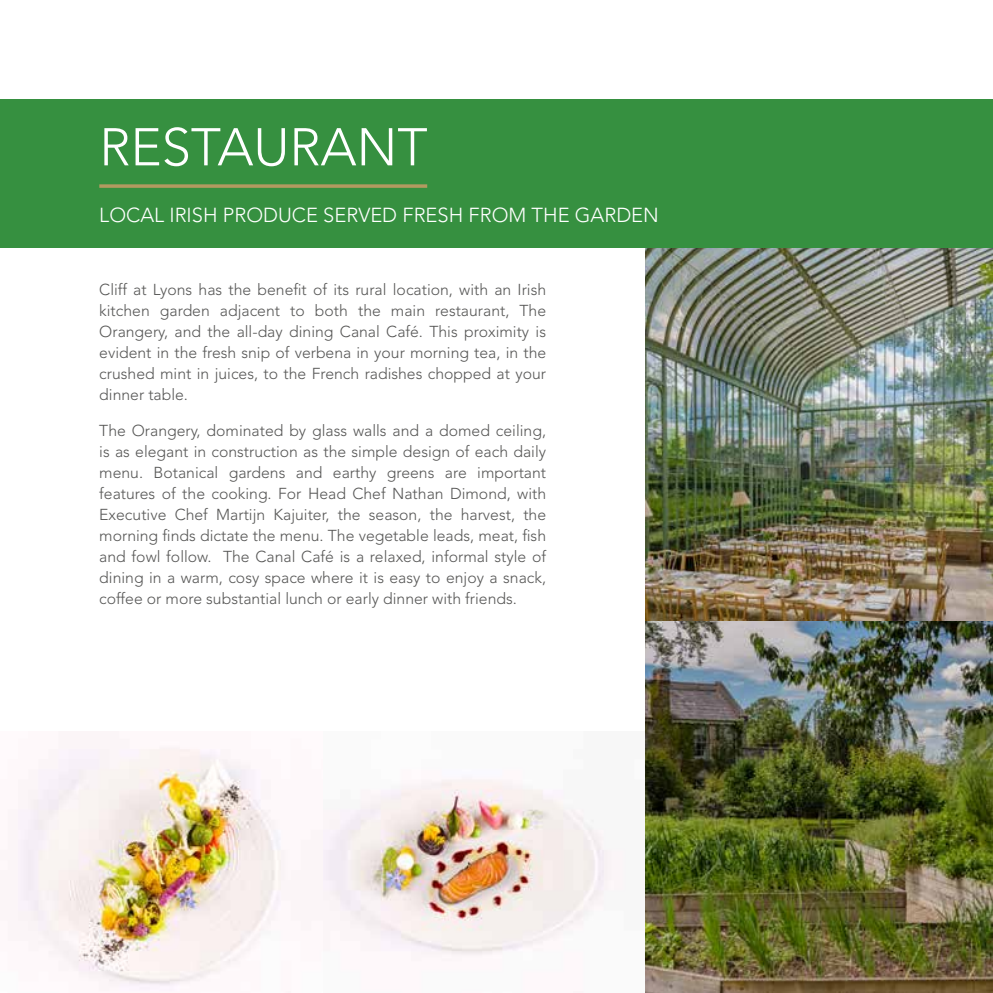
<style>
.page{position:relative;width:993px;height:993px;background:#fff}
.page>*{position:absolute;margin:0;border:0;box-sizing:border-box;transform-origin:0 0}
.t1{font:300 52.5px "Avenir";color:#fff}
.t2{font:300 20.12px "Avenir";color:#fff}
.t3{font:300 15.75px/21px "Avenir";color:#575756;text-align:justify}
</style>
<div class="page">
<div style="left:0;top:99px;width:992px;height:149px;background:#369040"></div>
<img style="left:18px;top:747px;width:594px;height:244px">
<img style="left:645px;top:248px;width:347px;height:744px">
<svg style="left:99px;top:184px;width:328px;height:4px"></svg>
<hr style="left:992px;top:538px;width:1px;height:149px;background:#369040">
<h1 class="t1" style="left:99px;top:116px;width:329px">RESTAURANT</h1>
<p class="t2" style="left:99px;top:203px;width:561px">LOCAL IRISH PRODUCE SERVED FRESH FROM THE GARDEN</p>
<p class="t3" style="left:99px;top:279px;width:448px">Cliff at Lyons has the benefit of its rural location, with an Irish kitchen garden adjacent to both the main restaurant, The Orangery, and the all-day dining Canal Café. This proximity is evident in the fresh snip of verbena in your morning tea, in the crushed mint in juices, to the French radishes chopped at your dinner table.</p>
<p class="t3" style="left:99px;top:420px;width:448px">The Orangery, dominated by glass walls and a domed ceiling, is as elegant in construction as the simple design of each daily menu. Botanical gardens and earthy greens are important features of the cooking. For Head Chef Nathan Dimond, with Executive Chef Martijn Kajuiter, the season, the harvest, the morning finds dictate the menu. The vegetable leads, meat, fish and fowl follow. The Canal Café is a relaxed, informal style of dining in a warm, cosy space where it is easy to enjoy a snack, coffee or more substantial lunch or early dinner with friends.</p>
</div>
